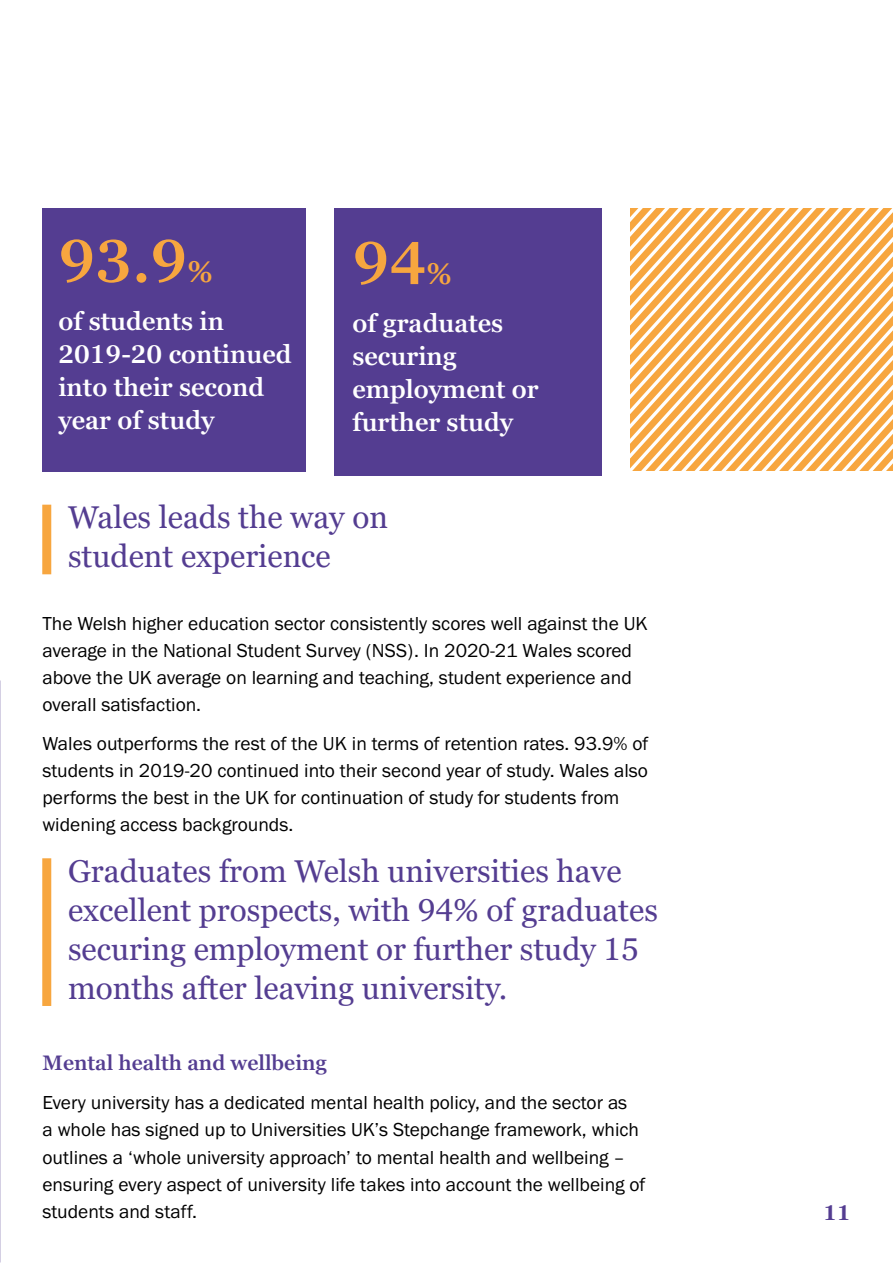
<style>
.page{position:relative;width:893px;height:1263px;background:#fff}
.page>*{position:absolute;margin:0;border:0;box-sizing:border-box;transform-origin:0 0}
.t1{font:600 60px "Georgia Pro";color:#f7a63f}
.t2{font:31.5px/39px "Georgia Pro";color:#543d91}
.t3{font:600 25.5px/33px "Georgia Pro";color:#fff}
.t4{font:600 21px "Georgia Pro";color:#543d91}
.t5{font:700 21px "Georgia Pro";color:#543d91}
.t6{font:19.5px/27px "Franklin Gothic URW Boo";color:#000}
.s1{font-size:30px}
</style>
<div class="page">
<hr style="left:0;top:0;width:1px;height:1263px;background:#543d91">
<img style="left:0;top:680px;width:1px;height:583px">
<div style="left:43px;top:208px;width:263px;height:264px;background:#543d91"></div>
<div style="left:334px;top:208px;width:268px;height:268px;background:#543d91"></div>
<svg style="left:631px;top:208px;width:262px;height:263px"></svg>
<div style="left:42px;top:505px;width:9px;height:69px;background:#f7a63f"></div>
<div style="left:42px;top:858px;width:9px;height:148px;background:#f7a63f"></div>
<h1 class="t1" style="left:58px;top:227px;width:156px">93.9<span class="s1">%</span></h1>
<h3 class="t3" style="left:58px;top:305px;width:235px">of students in<br>2019-20 continued into their second year of study</h3>
<h1 class="t1" style="left:352px;top:229px;width:101px">94<span class="s1">%</span></h1>
<h3 class="t3" style="left:352px;top:307px;width:188px">of graduates securing employment or further study</h3>
<h2 class="t2" style="left:68px;top:499px;width:321px">Wales leads the way on student experience</h2>
<p class="t6" style="left:43px;top:609px;width:607px">The Welsh higher education sector consistently scores well against the UK average in the National Student Survey (NSS). In 2020-21 Wales scored above the UK average on learning and teaching, student experience and overall satisfaction.</p>
<p class="t6" style="left:43px;top:730px;width:607px">Wales outperforms the rest of the UK in terms of retention rates. 93.9% of students in 2019-20 continued into their second year of study. Wales also performs the best in the UK for continuation of study for students from widening access backgrounds.</p>
<h2 class="t2" style="left:68px;top:853px;width:591px">Graduates from Welsh universities have excellent prospects, with 94% of graduates securing employment or further study 15 months after leaving university.</h2>
<p class="t4" style="left:43px;top:1050px;width:286px">Mental health and wellbeing</p>
<p class="t6" style="left:43px;top:1089px;width:604px">Every university has a dedicated mental health policy, and the sector as<br>a whole has signed up to Universities UK’s Stepchange framework, which outlines a ‘whole university approach’ to mental health and wellbeing – ensuring every aspect of university life takes into account the wellbeing of students and staff.</p>
<p class="t5" style="left:823px;top:1201px;width:29px">11</p>
</div>
